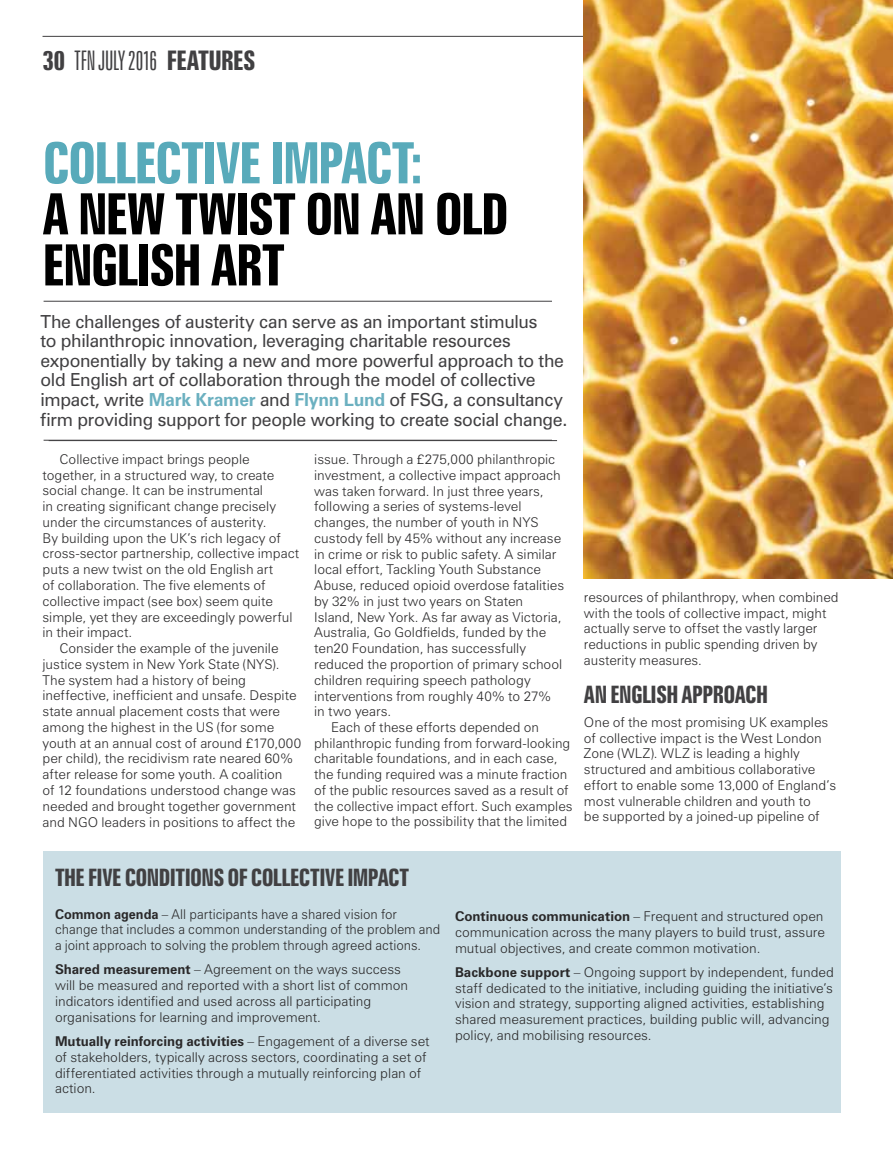
<style>
.page{position:relative;width:893px;height:1149px;background:#fff}
.page>*{position:absolute;margin:0;border:0;box-sizing:border-box;transform-origin:0 0}
.t1{font:700 extra-condensed 57px/51px "Zurich BT";letter-spacing:-.02em;color:#000}
.t2{font:700 extra-condensed 57px "Zurich BT";letter-spacing:-.03em;color:#58aaba}
.t3{font:300 extra-condensed 27px "Zurich BT";letter-spacing:-.03em;color:#414042}
.t4{font:700 extra-condensed 24px "Zurich BT";letter-spacing:-.025em;color:#414042}
.t5{font:18px/19.5px "Zurich BT";letter-spacing:-.015em;color:#414042}
.t6{font:300 13.5px/15.8px "Zurich BT";color:#292829}
.t7{font:300 13.5px/15.8px "Zurich BT";color:#292829;scale:.96 1}
.s1{font-weight:700}
.s2{font-weight:700;color:#6bb0c0}
</style>
<div class="page">
<hr style="left:43px;top:36px;width:850px;height:1px;background:#414042">
<div style="left:44px;top:850px;width:797px;height:262px;background:#cbdee5"></div>
<hr style="left:49px;top:440px;width:508px;height:1px;background:#414042">
<hr style="left:44px;top:301px;width:508px;height:1px;background:#414042">
<hr style="left:44px;top:440px;width:508px;height:1px;background:#414042">
<img style="left:584px;top:0;width:309px;height:578px">
<h2 class="t3" style="left:43px;top:45px;width:215px"><span class="s1">30</span> TFN JULY 2016 <span class="s1">FEATURES</span></h2>
<h1 class="t2" style="left:43px;top:131px;width:382px">COLLECTIVE IMPACT:</h1>
<h1 class="t1" style="left:42px;top:189px;width:468px">A NEW TWIST ON AN OLD<br>ENGLISH ART</h1>
<p class="t5" style="left:40px;top:311px;width:529px">The challenges of austerity can serve as an important stimulus<br>to philanthropic innovation, leveraging charitable resources exponentially by taking a new and more powerful approach to the old English art of collaboration through the model of collective impact, write <span class="s2">Mark Kramer</span> and <span class="s2">Flynn Lund</span> of FSG, a consultancy firm providing support for people working to create social change.</p>
<p class="t6" style="left:60px;top:451px;width:192px">Collective impact brings people</p>
<p class="t6" style="left:43px;top:466px;width:233px">together, in a structured way, to create</p>
<p class="t6" style="left:43px;top:482px;width:222px">social change. It can be instrumental</p>
<p class="t6" style="left:43px;top:498px;width:235px">in creating significant change precisely</p>
<p class="t6" style="left:43px;top:514px;width:226px">under the circumstances of austerity.</p>
<p class="t6" style="left:43px;top:529px;width:240px">By building upon the UK’s rich legacy of</p>
<p class="t6" style="left:43px;top:545px;width:258px">cross-sector partnership, collective impact</p>
<p class="t6" style="left:43px;top:561px;width:232px">puts a new twist on the old English art</p>
<p class="t6" style="left:43px;top:577px;width:225px">of collaboration. The five elements of</p>
<p class="t6" style="left:43px;top:592px;width:232px">collective impact (see box) seem quite</p>
<p class="t6" style="left:43px;top:608px;width:252px">simple, yet they are exceedingly powerful</p>
<p class="t6" style="left:43px;top:624px;width:91px">in their impact.</p>
<p class="t6" style="left:60px;top:640px;width:220px">Consider the example of the juvenile</p>
<p class="t6" style="left:43px;top:656px;width:238px">justice system in New York State (NYS).</p>
<p class="t6" style="left:43px;top:671px;width:205px">The system had a history of being</p>
<p class="t6" style="left:43px;top:687px;width:255px">ineffective, inefficient and unsafe. Despite</p>
<p class="t6" style="left:43px;top:703px;width:239px">state annual placement costs that were</p>
<p class="t6" style="left:43px;top:719px;width:233px">among the highest in the US (for some</p>
<p class="t6" style="left:43px;top:734px;width:260px">youth at an annual cost of around £170,000</p>
<p class="t6" style="left:43px;top:750px;width:252px">per child), the recidivism rate neared 60%</p>
<p class="t6" style="left:43px;top:766px;width:242px">after release for some youth. A coalition</p>
<p class="t6" style="left:43px;top:782px;width:255px">of 12 foundations understood change was</p>
<p class="t6" style="left:43px;top:797px;width:255px">needed and brought together government</p>
<p class="t6" style="left:43px;top:813px;width:254px">and NGO leaders in positions to affect the</p>
<p class="t6" style="left:314px;top:451px;width:243px">issue. Through a £275,000 philanthropic</p>
<p class="t6" style="left:314px;top:467px;width:248px">investment, a collective impact approach</p>
<p class="t6" style="left:314px;top:482px;width:231px">was taken forward. In just three years,</p>
<p class="t6" style="left:314px;top:498px;width:209px">following a series of systems-level</p>
<p class="t6" style="left:314px;top:514px;width:226px">changes, the number of youth in NYS</p>
<p class="t6" style="left:314px;top:530px;width:248px">custody fell by 45% without any increase</p>
<p class="t6" style="left:314px;top:545px;width:244px">in crime or risk to public safety. A similar</p>
<p class="t6" style="left:314px;top:561px;width:228px">local effort, Tackling Youth Substance</p>
<p class="t6" style="left:314px;top:577px;width:251px">Abuse, reduced opioid overdose fatalities</p>
<p class="t6" style="left:314px;top:593px;width:210px">by 32% in just two years on Staten</p>
<p class="t6" style="left:314px;top:608px;width:249px">Island, New York. As far away as Victoria,</p>
<p class="t6" style="left:314px;top:624px;width:233px">Australia, Go Goldfields, funded by the</p>
<p class="t6" style="left:314px;top:640px;width:213px">ten20 Foundation, has successfully</p>
<p class="t6" style="left:314px;top:656px;width:250px">reduced the proportion of primary school</p>
<p class="t6" style="left:314px;top:671px;width:218px">children requiring speech pathology</p>
<p class="t6" style="left:314px;top:687px;width:239px">interventions from roughly 40% to 27%</p>
<p class="t6" style="left:314px;top:703px;width:79px">in two years.</p>
<p class="t6" style="left:331px;top:718px;width:209px">Each of these efforts depended on</p>
<p class="t6" style="left:314px;top:734px;width:258px">philanthropic funding from forward-looking</p>
<p class="t6" style="left:314px;top:750px;width:245px">charitable foundations, and in each case,</p>
<p class="t6" style="left:314px;top:766px;width:255px">the funding required was a minute fraction</p>
<p class="t6" style="left:314px;top:781px;width:256px">of the public resources saved as a result of</p>
<p class="t6" style="left:314px;top:797px;width:260px">the collective impact effort. Such examples</p>
<p class="t6" style="left:314px;top:813px;width:254px">give hope to the possibility that the limited</p>
<p class="t6" style="left:584px;top:589px;width:256px">resources of philanthropy, when combined with the tools of collective impact, might actually serve to offset the vastly larger reductions in public spending driven by austerity measures.</p>
<h3 class="t4" style="left:584px;top:680px;width:186px">AN ENGLISH APPROACH</h3>
<p class="t6" style="left:584px;top:713px;width:254px">One of the most promising UK examples of collective impact is the West London Zone (WLZ). WLZ is leading a highly structured and ambitious collaborative effort to enable some 13,000 of England’s most vulnerable children and youth to<br>be supported by a joined-up pipeline of</p>
<h3 class="t4" style="left:55px;top:864px;width:355px">THE FIVE CONDITIONS OF COLLECTIVE IMPACT</h3>
<p class="t7" style="left:55px;top:905px;width:403px"><span class="s1">Common agenda</span> – All participants have a shared vision for change that includes a common understanding of the problem and a joint approach to solving the problem through agreed actions.</p>
<p class="t6" style="left:55px;top:961px;width:355px"><span class="s1">Shared measurement</span> – Agreement on the ways success will be measured and reported with a short list of common indicators identified and used across all participating organisations for learning and improvement.</p>
<p class="t6" style="left:55px;top:1032px;width:376px"><span class="s1">Mutually reinforcing activities</span> – Engagement of a diverse set of stakeholders, typically across sectors, coordinating a set of differentiated activities through a mutually reinforcing plan of action.</p>
<p class="t6" style="left:455px;top:907px;width:371px;text-align:justify"><span class="s1">Continuous communication</span> – Frequent and structured open communication across the many players to build trust, assure mutual objectives, and create common motivation.</p>
<p class="t6" style="left:455px;top:963px;width:380px"><span class="s1">Backbone support</span> – Ongoing support by independent, funded staff dedicated to the initiative, including guiding the initiative’s vision and strategy, supporting aligned activities, establishing shared measurement practices, building public will, advancing policy, and mobilising resources.</p>
</div>
